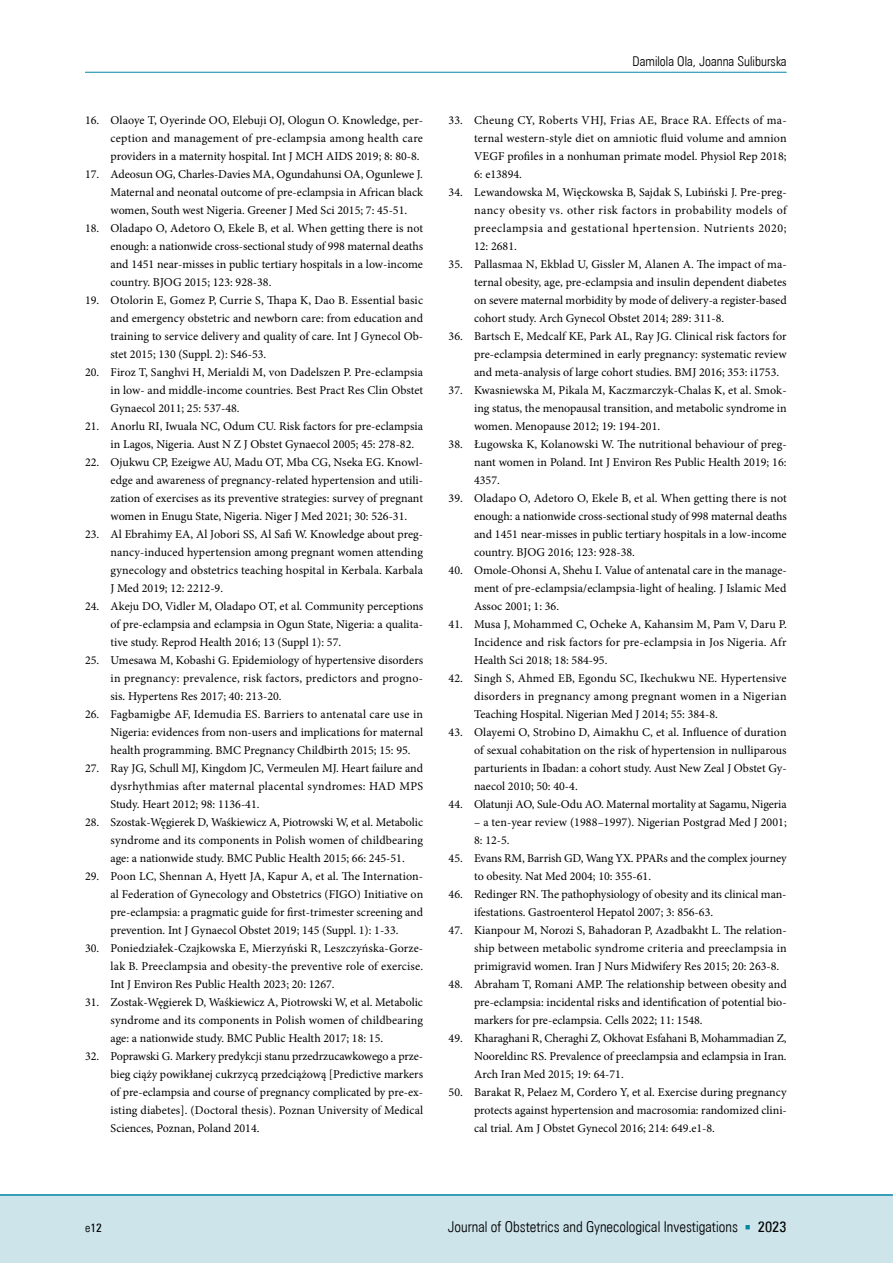
<style>
.page{position:relative;width:893px;height:1263px;background:#fff}
.page>*{position:absolute;margin:0;border:0;box-sizing:border-box;transform-origin:0 0}
.t1{font:15px "Zurich Lt Cn EU";color:#000}
.t2{font:13.5px "Zurich Lt Cn EU";color:#000}
.t3{font:12px/18px "Minion Pro";color:#000;text-align:justify}
.t4{font:12px "Zurich Cn EU";color:#000}
.s1{font-family:"Zurich Lt Cn EU"}
.s2{font-family:"Minion Pro";color:#0085a3}
.s3{font-family:"Zurich Cn EU"}
</style>
<div class="page">
<div style="left:0;top:1195px;width:893px;height:68px;background:#cde4eb"></div>
<hr style="left:0;top:1194px;width:893px;height:2px;background:#0085a3">
<hr style="left:85px;top:72px;width:702px;height:1px;background:#0085a3">
<p class="t3" style="left:111px;top:112px;width:314px;text-indent:-26px">16. Olaoye T, Oyerinde OO, Elebuji OJ, Ologun O. Knowledge, per&shy;ception and management of pre-eclampsia among health care providers in a maternity hospital. Int J MCH AIDS 2019; 8: 80-8.</p>
<p class="t3" style="left:111px;top:166px;width:314px;text-indent:-26px">17. Adeosun OG, Charles-Davies MA, Ogundahunsi OA, Ogunlewe J.<br>Maternal and neonatal outcome of pre-eclampsia in African black women, South west Nigeria. Greener J Med Sci 2015; 7: 45-51.</p>
<p class="t3" style="left:111px;top:220px;width:314px;text-indent:-26px">18. Oladapo O, Adetoro O, Ekele B, et al. When getting there is not enough: a nationwide cross-sectional study of 998 maternal deaths and 1451 near-misses in public tertiary hospitals in a low-income country. BJOG 2015; 123: 928-38.</p>
<p class="t3" style="left:111px;top:292px;width:314px;text-indent:-26px">19. Otolorin E, Gomez P, Currie S, Thapa K, Dao B. Essential basic and emergency obstetric and newborn care: from education and training to service delivery and quality of care. Int J Gynecol Ob&shy;stet 2015; 130 (Suppl. 2): S46-53.</p>
<p class="t3" style="left:111px;top:364px;width:314px;text-indent:-26px">20. Firoz T, Sanghvi H, Merialdi M, von Dadelszen P. Pre-eclampsia in low- and middle-income countries. Best Pract Res Clin Obstet Gynaecol 2011; 25: 537-48.</p>
<p class="t3" style="left:111px;top:418px;width:314px;text-indent:-26px">21. Anorlu RI, Iwuala NC, Odum CU. Risk factors for pre-eclampsia in Lagos, Nigeria. Aust N Z J Obstet Gynaecol 2005; 45: 278-82.</p>
<p class="t3" style="left:111px;top:454px;width:314px;text-indent:-26px">22. Ojukwu CP, Ezeigwe AU, Madu OT, Mba CG, Nseka EG. Knowl&shy;edge and awareness of pregnancy-related hypertension and utili&shy;zation of exercises as its preventive strategies: survey of pregnant women in Enugu State, Nigeria. Niger J Med 2021; 30: 526-31.</p>
<p class="t3" style="left:111px;top:526px;width:314px;text-indent:-26px">23. Al Ebrahimy EA, Al Jobori SS, Al Safi W. Knowledge about preg&shy;nancy-induced hypertension among pregnant women attending gynecology and obstetrics teaching hospital in Kerbala. Karbala J Med 2019; 12: 2212-9.</p>
<p class="t3" style="left:111px;top:598px;width:314px;text-indent:-26px">24. Akeju DO, Vidler M, Oladapo OT, et al. Community perceptions of pre-eclampsia and eclampsia in Ogun State, Nigeria: a qualita&shy;tive study. Reprod Health 2016; 13 (Suppl 1): 57.</p>
<p class="t3" style="left:111px;top:652px;width:314px;text-indent:-26px">25. Umesawa M, Kobashi G. Epidemiology of hypertensive disorders in pregnancy: prevalence, risk factors, predictors and progno&shy;sis. Hypertens Res 2017; 40: 213-20.</p>
<p class="t3" style="left:111px;top:706px;width:314px;text-indent:-26px">26. Fagbamigbe AF, Idemudia ES. Barriers to antenatal care use in Nigeria: evidences from non-users and implications for maternal health programming. BMC Pregnancy Childbirth 2015; 15: 95.</p>
<p class="t3" style="left:111px;top:760px;width:314px;text-indent:-26px">27. Ray JG, Schull MJ, Kingdom JC, Vermeulen MJ. Heart failure and dysrhythmias after maternal placental syndromes: HAD MPS Study. Heart 2012; 98: 1136-41.</p>
<p class="t3" style="left:111px;top:814px;width:314px;text-indent:-26px">28. Szostak-Węgierek D, Waśkiewicz A, Piotrowski W, et al. Metabolic syndrome and its components in Polish women of childbearing age: a nationwide study. BMC Public Health 2015; 66: 245-51.</p>
<p class="t3" style="left:111px;top:868px;width:314px;text-indent:-26px">29. Poon LC, Shennan A, Hyett JA, Kapur A, et al. The Internation&shy;al Federation of Gynecology and Obstetrics (FIGO) Initiative on pre-eclampsia: a pragmatic guide for first-trimester screening and prevention. Int J Gynaecol Obstet 2019; 145 (Suppl. 1): 1-33.</p>
<p class="t3" style="left:111px;top:940px;width:314px;text-indent:-26px">30. Poniedziałek-Czajkowska E, Mierzyński R, Leszczyńska-Gorze&shy;lak B. Preeclampsia and obesity-the preventive role of exercise.<br>Int J Environ Res Public Health 2023; 20: 1267.</p>
<p class="t3" style="left:111px;top:994px;width:314px;text-indent:-26px">31. Zostak-Węgierek D, Waśkiewicz A, Piotrowski W, et al. Metabolic syndrome and its components in Polish women of childbearing age: a nationwide study. BMC Public Health 2017; 18: 15.</p>
<p class="t3" style="left:111px;top:1048px;width:314px;text-indent:-26px">32. Poprawski G. Markery predykcji stanu przedrzucawkowego a prze&shy;bieg ciąży powikłanej cukrzycą przedciążową [Predictive markers of pre-eclampsia and course of pregnancy complicated by pre-ex&shy;isting diabetes]. (Doctoral thesis). Poznan University of Medical Sciences, Poznan, Poland 2014.</p>
<p class="t2" style="left:633px;top:53px;width:156px">Damilola Ola, Joanna Suliburska</p>
<p class="t3" style="left:474px;top:112px;width:314px;text-indent:-26px">33. Cheung CY, Roberts VHJ, Frias AE, Brace RA. Effects of ma&shy;ternal western-style diet on amniotic fluid volume and amnion VEGF profiles in a nonhuman primate model. Physiol Rep 2018; 6: e13894.</p>
<p class="t3" style="left:474px;top:184px;width:314px;text-indent:-26px">34. Lewandowska M, Więckowska B, Sajdak S, Lubiński J. Pre-preg&shy;nancy obesity vs. other risk factors in probability models of preeclampsia and gestational hpertension. Nutrients 2020; 12: 2681.</p>
<p class="t3" style="left:474px;top:256px;width:314px;text-indent:-26px">35. Pallasmaa N, Ekblad U, Gissler M, Alanen A. The impact of ma&shy;ternal obesity, age, pre-eclampsia and insulin dependent diabetes on severe maternal morbidity by mode of delivery-a register-based cohort study. Arch Gynecol Obstet 2014; 289: 311-8.</p>
<p class="t3" style="left:474px;top:328px;width:314px;text-indent:-26px">36. Bartsch E, Medcalf KE, Park AL, Ray JG. Clinical risk factors for pre-eclampsia determined in early pregnancy: systematic review and meta-analysis of large cohort studies. BMJ 2016; 353: i1753.</p>
<p class="t3" style="left:474px;top:382px;width:314px;text-indent:-26px">37. Kwasniewska M, Pikala M, Kaczmarczyk-Chalas K, et al. Smok&shy;ing status, the menopausal transition, and metabolic syndrome in women. Menopause 2012; 19: 194-201.</p>
<p class="t3" style="left:474px;top:436px;width:314px;text-indent:-26px">38. Ługowska K, Kolanowski W. The nutritional behaviour of preg&shy;nant women in Poland. Int J Environ Res Public Health 2019; 16:<br>4357.</p>
<p class="t3" style="left:474px;top:490px;width:314px;text-indent:-26px">39. Oladapo O, Adetoro O, Ekele B, et al. When getting there is not enough: a nationwide cross-sectional study of 998 maternal deaths and 1451 near-misses in public tertiary hospitals in a low-income country. BJOG 2016; 123: 928-38.</p>
<p class="t3" style="left:474px;top:562px;width:314px;text-indent:-26px">40. Omole-Ohonsi A, Shehu I. Value of antenatal care in the manage&shy;ment of pre-eclampsia/eclampsia-light of healing. J Islamic Med Assoc 2001; 1: 36.</p>
<p class="t3" style="left:474px;top:616px;width:314px;text-indent:-26px">41. Musa J, Mohammed C, Ocheke A, Kahansim M, Pam V, Daru P.<br>Incidence and risk factors for pre-eclampsia in Jos Nigeria. Afr Health Sci 2018; 18: 584-95.</p>
<p class="t3" style="left:474px;top:670px;width:314px;text-indent:-26px">42. Singh S, Ahmed EB, Egondu SC, Ikechukwu NE. Hypertensive disorders in pregnancy among pregnant women in a Nigerian Teaching Hospital. Nigerian Med J 2014; 55: 384-8.</p>
<p class="t3" style="left:474px;top:724px;width:314px;text-indent:-26px">43. Olayemi O, Strobino D, Aimakhu C, et al. Influence of duration of sexual cohabitation on the risk of hypertension in nulliparous parturients in Ibadan: a cohort study. Aust New Zeal J Obstet Gy&shy;naecol 2010; 50: 40-4.</p>
<p class="t3" style="left:449px;top:796px;width:340px">44. Olatunji AO, Sule-Odu AO. Maternal mortality at Sagamu, Nigeria</p>
<p class="t3" style="left:474px;top:814px;width:314px">– a ten-year review (1988–1997). Nigerian Postgrad Med J 2001;<br>8: 12-5.</p>
<p class="t3" style="left:474px;top:850px;width:314px;text-indent:-26px">45. Evans RM, Barrish GD, Wang YX. PPARs and the complex journey to obesity. Nat Med 2004; 10: 355-61.</p>
<p class="t3" style="left:474px;top:886px;width:314px;text-indent:-26px">46. Redinger RN. The pathophysiology of obesity and its clinical man&shy;ifestations. Gastroenterol Hepatol 2007; 3: 856-63.</p>
<p class="t3" style="left:474px;top:922px;width:314px;text-indent:-26px">47. Kianpour M, Norozi S, Bahadoran P, Azadbakht L. The relation&shy;ship between metabolic syndrome criteria and preeclampsia in primigravid women. Iran J Nurs Midwifery Res 2015; 20: 263-8.</p>
<p class="t3" style="left:474px;top:976px;width:314px;text-indent:-26px">48. Abraham T, Romani AMP. The relationship between obesity and pre-eclampsia: incidental risks and identification of potential bio&shy;markers for pre-eclampsia. Cells 2022; 11: 1548.</p>
<p class="t3" style="left:474px;top:1030px;width:314px;text-indent:-26px">49. Kharaghani R, Cheraghi Z, Okhovat Esfahani B, Mohammadian Z, Nooreldinc RS. Prevalence of preeclampsia and eclampsia in Iran.<br>Arch Iran Med 2015; 19: 64-71.</p>
<p class="t3" style="left:474px;top:1084px;width:314px;text-indent:-26px">50. Barakat R, Pelaez M, Cordero Y, et al. Exercise during pregnancy protects against hypertension and macrosomia: randomized clini&shy;cal trial. Am J Obstet Gynecol 2016; 214: 649.e1-8.</p>
<p class="t4" style="left:85px;top:1221px;width:18px"><span class="s1">e</span>12</p>
<p class="t1" style="left:448px;top:1218px;width:340px">Journal of Obstetrics and Gynecological Investigations <span class="s2">■</span> <span class="s3">2023</span></p>
</div>
